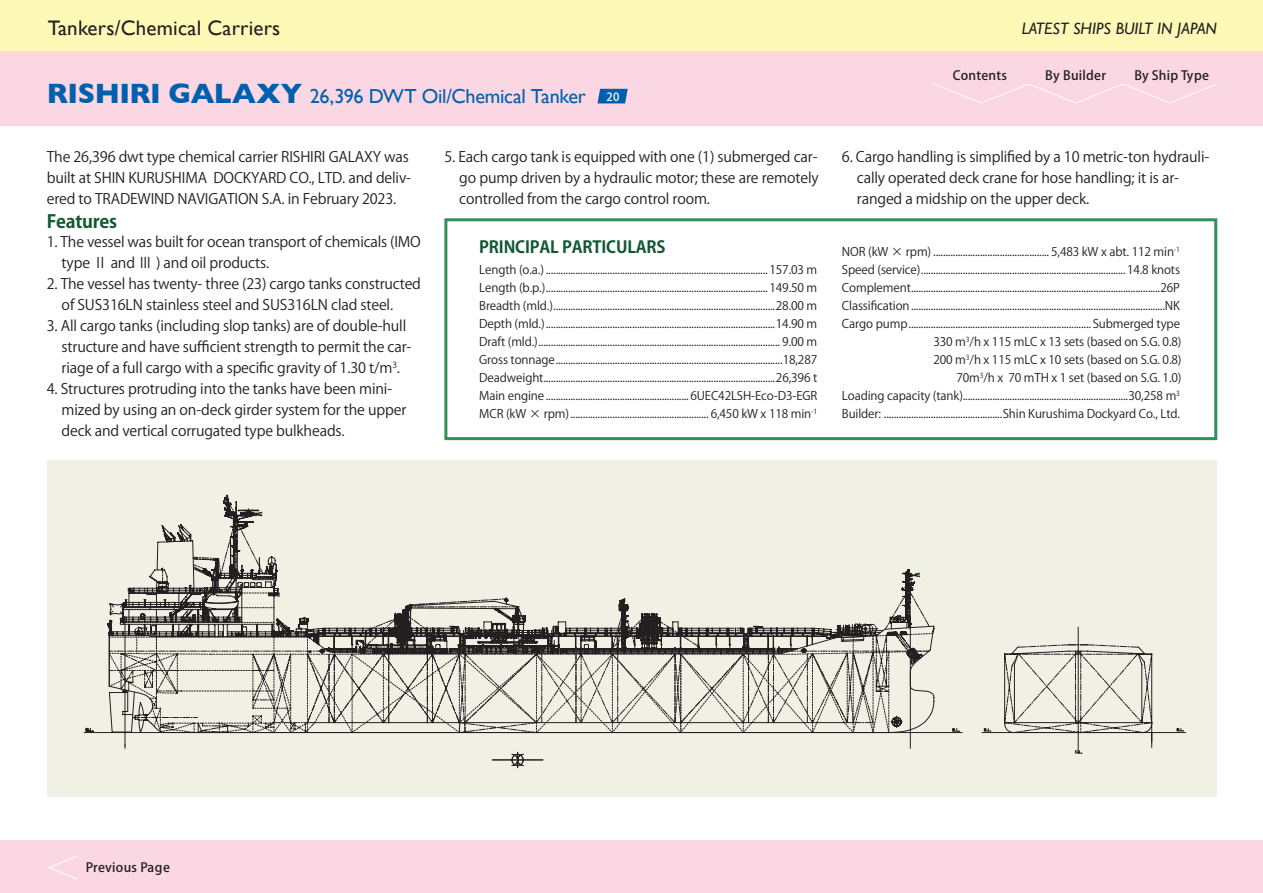
<style>
.page{position:relative;width:1263px;height:893px;background:#fff}
.page>*{position:absolute;margin:0;border:0;box-sizing:border-box;transform-origin:0 0}
.船名-小{font:700 28.5px "Gill Sans";letter-spacing:-.02em;color:#0160ae}
.Page_title{font:21px "Gill Sans";letter-spacing:.01em;color:#231f20}
.船名-小-2{font:20.25px "Gill Sans";letter-spacing:-.015em;color:#0160ae}
.Features_本文{font:700 18px "Koz Go Pr 6 N";letter-spacing:-.015em;color:#115932}
.Latest{font:italic 16.5px "Gill Sans";color:#231f20}
.Particular_タイトル{font:700 16.5px "Koz Go Pr 6 N";letter-spacing:-.01em;color:#115932}
.Features_の後ろ_本文{font:14.4px/21px "Koz Go Pr 6 N";letter-spacing:-.01em;color:#231f20}
.Features_本文-2{font:14.4px "Koz Go Pr 6 N";letter-spacing:-.01em;color:#231f20}
.t1{font:500 12.75px "Koz Go Pr 6 N";letter-spacing:.02em;color:#231f20}
.Particulars_表組本文{font:11.85px "Koz Go Pr 6 N";letter-spacing:-.01em;color:#231f20}
.Ship_namber{font:500 11.25px "Koz Go Pr 6 N";color:#fff}
.Features_の後ろ_本文-2{font:8.4px "Koz Go Pr 6 N";color:#231f20}
.Particulars_表組本文-2{font:6.9px "Koz Go Pr 6 N";color:#231f20}
</style>
<div class="page">
<div style="left:47px;top:460px;width:1169px;height:336px;background:#f1f0e4"></div>
<div style="left:0;top:0;width:1263px;height:51px;background:#fff9b8"></div>
<div style="left:1px;top:51px;width:1262px;height:74px;background:#fad7e2"></div>
<div style="left:0;top:840px;width:1263px;height:53px;background:#fad7e2"></div>
<div style="left:444px;top:218px;width:773px;height:222px;border:3px solid #329158"></div>
<svg style="left:934px;top:625px;width:212px;height:108px"></svg>
<svg style="left:109px;top:496px;width:120px;height:237px"></svg>
<svg style="left:125px;top:501px;width:790px;height:248px"></svg>
<svg style="left:48px;top:855px;width:29px;height:25px"></svg>
<svg style="left:597px;top:89px;width:31px;height:14px"></svg>
<svg style="left:934px;top:83px;width:283px;height:21px"></svg>
<p class="Page_title" style="left:48px;top:15px;width:234px">Tankers/Chemical Carriers</p>
<p class="船名-小" style="left:47px;top:71px;width:257px">RISHIRI GALAXY</p>
<p class="船名-小-2" style="left:310px;top:84px;width:278px">26,396 DWT Oil/Chemical Tanker</p>
<p class="Ship_namber" style="left:606px;top:90px;width:14px">20</p>
<p class="t1" style="left:953px;top:69px;width:56px">Contents</p>
<p class="Latest" style="left:1022px;top:19px;width:197px">LATEST SHIPS BUILT IN JAPAN</p>
<p class="t1" style="left:1045px;top:69px;width:62px">By Builder</p>
<p class="t1" style="left:1134px;top:69px;width:76px">By Ship Type</p>
<p class="Features_本文-2" style="left:47px;top:148px;width:364px">The 26,396 dwt type chemical carrier RISHIRI GALAXY was</p>
<p class="Features_本文-2" style="left:47px;top:190px;width:351px">ered to TRADEWIND NAVIGATION A.S in. February 2023.</p>
<p class="Features_本文-2" style="left:47px;top:169px;width:366px">built at SHIN KURUSHIMA DOCKYARD CO., LTD. and deliv-</p>
<p class="Features_本文" style="left:47px;top:211px;width:72px">Features</p>
<p class="Features_の後ろ_本文" style="left:62px;top:232px;width:360px;text-indent:-15px">1. The vessel was built for ocean transport of chemicals (IMO type Ⅱ and Ⅲ ) and oil products.</p>
<p class="Features_の後ろ_本文" style="left:62px;top:274px;width:361px;text-indent:-15px">2. The vessel has twenty- three (23) cargo tanks constructed of SUS316LN stainless steel and SUS316LN clad steel.</p>
<p class="Features_の後ろ_本文" style="left:47px;top:316px;width:361px">3. All cargo tanks (including slop tanks) are of double-hull</p>
<p class="Features_の後ろ_本文-2" style="left:392px;top:360px;width:6px">3</p>
<p class="Features_の後ろ_本文" style="left:62px;top:337px;width:351px">structure and have sufficient strength to permit the car-</p>
<p class="Features_の後ろ_本文" style="left:62px;top:358px;width:340px">riage of a full cargo with a specific gravity of 1.30 m/ t .</p>
<p class="Features_の後ろ_本文" style="left:47px;top:379px;width:347px">4. Structures protruding into the tanks have been mini-</p>
<p class="Features_の後ろ_本文" style="left:62px;top:421px;width:284px">deck and vertical corrugated type bulkheads.</p>
<p class="Features_の後ろ_本文" style="left:62px;top:400px;width:346px">mized by using an on-deck girder system for the upper</p>
<p class="Features_の後ろ_本文" style="left:842px;top:146px;width:369px">6. Cargo handling is simplified by a 10 metric-ton hydrauli-</p>
<p class="Features_の後ろ_本文" style="left:444px;top:146px;width:375px">5. Each cargo tank is equipped with one 1( ) submerged car-</p>
<p class="Features_の後ろ_本文" style="left:459px;top:188px;width:252px">controlled from the cargo control room.</p>
<p class="Features_の後ろ_本文" style="left:857px;top:188px;width:234px">ranged a midship on the upper deck.</p>
<p class="Features_の後ろ_本文" style="left:857px;top:167px;width:324px">cally operated deck crane for hose handling; isit ar-</p>
<p class="Features_の後ろ_本文" style="left:459px;top:167px;width:361px">go pump driven by a hydraulic motor; these are remotely</p>
<p class="Particular_タイトル" style="left:479px;top:237px;width:188px">PRINCIPAL PARTICULARS</p>
<p class="Particulars_表組本文" style="left:479px;top:263px;width:340px">Length ) .a.o( ..........................................................................................157.03 m</p>
<p class="Particulars_表組本文" style="left:479px;top:281px;width:340px">Length b( p. ). ..........................................................................................149.50 m</p>
<p class="Particulars_表組本文" style="left:479px;top:299px;width:340px">Breadth (mld ). ..........................................................................................28.00 m</p>
<p class="Particulars_表組本文" style="left:479px;top:317px;width:340px">Depth (mld ). .............................................................................................14.90 m</p>
<p class="Particulars_表組本文" style="left:479px;top:335px;width:340px">Draft (mld ). .................................................................................................. 9.00 m</p>
<p class="Particulars_表組本文" style="left:479px;top:353px;width:340px">Gross tonnage............................................................................................18,287</p>
<p class="Particulars_表組本文" style="left:479px;top:371px;width:340px">Deadweight..............................................................................................26,396 t</p>
<p class="Particulars_表組本文" style="left:479px;top:389px;width:340px">Main engine..........................................................6UEC42LSH-Eco D- 3-EGR</p>
<p class="Particulars_表組本文-2" style="left:811px;top:407px;width:8px">-1</p>
<p class="Particulars_表組本文" style="left:479px;top:407px;width:334px">MCR (kW × rpm)........................................................ 6,450 kW x 118 min</p>
<p class="Particulars_表組本文" style="left:842px;top:245px;width:334px">NOR (kW × rpm) ............................................... 5,483 kW x abt. 112 min</p>
<p class="Particulars_表組本文" style="left:842px;top:263px;width:340px">Speed (service)...................................................................................14.8 knots</p>
<p class="Particulars_表組本文" style="left:842px;top:281px;width:340px">Complement.....................................................................................................26P</p>
<p class="Particulars_表組本文" style="left:842px;top:299px;width:340px">Classification.......................................................................................................NK</p>
<p class="Particulars_表組本文" style="left:842px;top:317px;width:340px">Cargo pump..........................................................................Submerged type</p>
<p class="Particulars_表組本文-2" style="left:966px;top:336px;width:5px">3</p>
<p class="Particulars_表組本文-2" style="left:1174px;top:246px;width:8px">-1</p>
<p class="Particulars_表組本文" style="left:933px;top:335px;width:250px">330 m xh/ 115 mLC x 13 sets (based on G.S 0.8(</p>
<p class="Particulars_表組本文" style="left:1157px;top:335px;width:4px">.</p>
<p class="Particulars_表組本文-2" style="left:966px;top:354px;width:5px">3</p>
<p class="Particulars_表組本文" style="left:933px;top:353px;width:250px">200 m xh/ 115 mLC x 10 sets (based on G.S 0.8(</p>
<p class="Particulars_表組本文" style="left:1157px;top:353px;width:4px">.</p>
<p class="Particulars_表組本文-2" style="left:980px;top:372px;width:5px">3</p>
<p class="Particulars_表組本文" style="left:956px;top:371px;width:227px">70m xh/ 70 mTH 1x set (based on G.S 1.0(</p>
<p class="Particulars_表組本文" style="left:1157px;top:371px;width:4px">.</p>
<p class="Particulars_表組本文-2" style="left:1176px;top:390px;width:5px">3</p>
<p class="Particulars_表組本文" style="left:842px;top:389px;width:336px">Loading capacity (tank)...................................................................30,258 m</p>
<p class="Particulars_表組本文" style="left:842px;top:407px;width:340px">Builder: ................................................Shin Kurushima Dockyard Co., Ltd.</p>
<p class="t1" style="left:86px;top:860px;width:86px">Previous Page</p>
</div>
